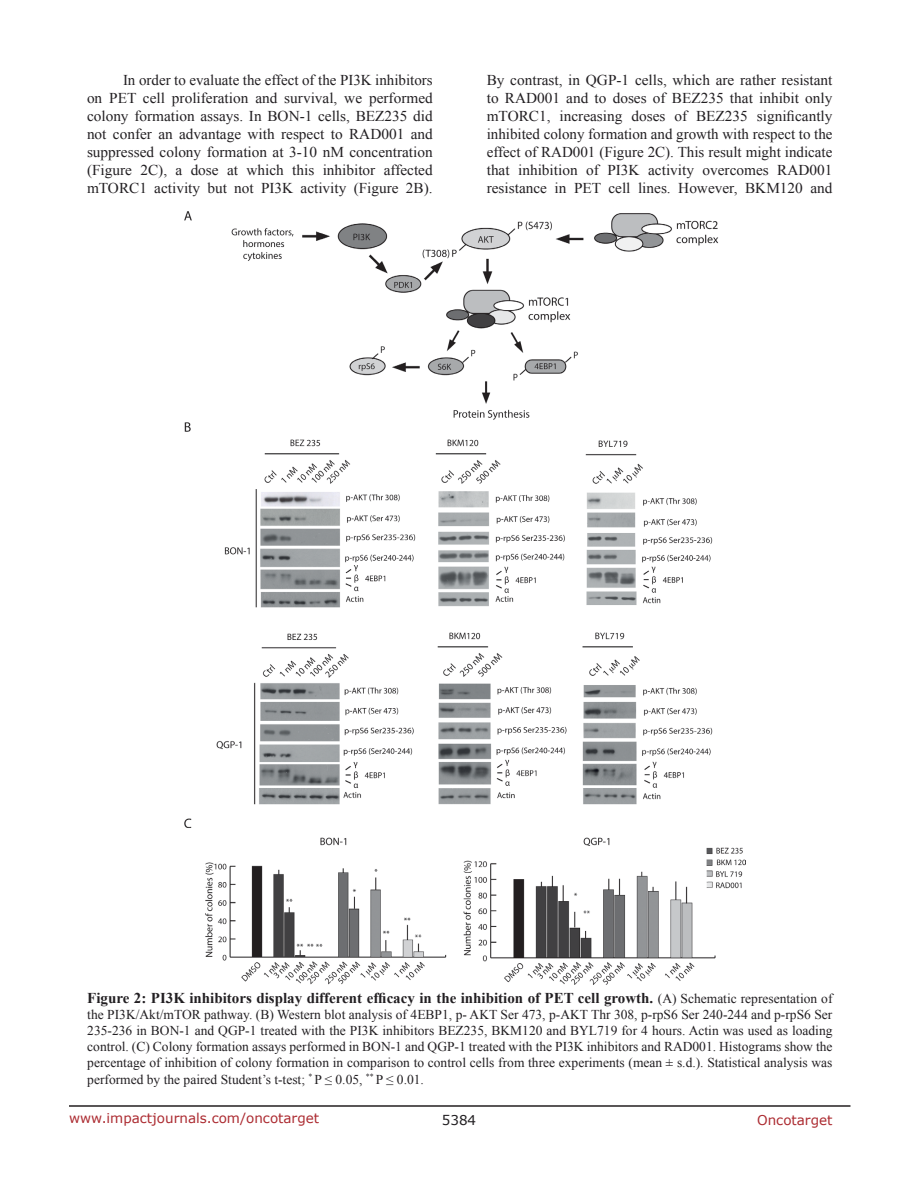
<style>
.page{position:relative;width:918px;height:1188px;background:#fff}
.page>*{position:absolute;margin:0;border:0;box-sizing:border-box;transform-origin:0 0}
.BodyText{font:15px/18px "Times New Roman";color:#221f22;text-align:justify}
.FigureText{font:700 15px "Times New Roman";color:#221f22}
.FigureText-2{font:13.5px/16.2px "Times New Roman";color:#221f22;text-align:justify}
.t1{font:13.5px "Verdana";color:#ac2b31}
.t2{font:13.5px "Verdana";color:#221f22}
.s1{font-weight:400;font-size:13.5px}
</style>
<div class="page">
<hr style="left:69px;top:1105px;width:781px;height:2px;background:#231f20">
<img style="left:184px;top:212px;width:562px;height:773px">
<p class="BodyText" style="left:87px;top:71px;width:347px;text-indent:36px">In order to evaluate the effect of the PI3K inhibitors on PET cell proliferation and survival, we performed colony formation assays. In BON-1 cells, BEZ235 did not confer an advantage with respect to RAD001 and suppressed colony formation at 3-10 nM concentration (Figure 2C), a dose at which this inhibitor affected mTORC1 activity but not PI3K activity (Figure 2B).</p>
<p class="BodyText" style="left:487px;top:71px;width:347px">By contrast, in QGP-1 cells, which are rather resistant to RAD001 and to doses of BEZ235 that inhibit only mTORC1, increasing doses of BEZ235 significantly inhibited colony formation and growth with respect to the effect of RAD001 (Figure 2C). This result might indicate that inhibition of PI3K activity overcomes RAD001 resistance in PET cell lines. However, BKM120 and</p>
<p class="FigureText" style="left:87px;top:987px;width:747px">Figure 2: PI3K inhibitors display different efficacy in the inhibition of PET cell growth. <span class="s1">(A) Schematic representation of</span></p>
<p class="FigureText-2" style="left:87px;top:1006px;width:747px">the PI3K/Akt/mTOR pathway. (B) Western blot analysis of 4EBP1, p- AKT Ser 473, p-AKT Thr 308, p-rpS6 Ser 240-244 and p-rpS6 Ser 235-236 in BON-1 and QGP-1 treated with the PI3K inhibitors BEZ235, BKM120 and BYL719 for 4 hours. Actin was used as loading control. (C) Colony formation assays performed in BON-1 and QGP-1 treated with the PI3K inhibitors and RAD001. Histograms show the percentage of inhibition of colony formation in comparison to control cells from three experiments (mean ± s.d.). Statistical analysis was performed by the paired Student’s t-test; <sup>*</sup> P ≤ 0.05, <sup>**</sup> P ≤ 0.01.</p>
<p class="t1" style="left:69px;top:1109px;width:252px">www.impactjournals.com/oncotarget</p>
<p class="t2" style="left:442px;top:1111px;width:36px">5384</p>
<p class="t1" style="left:757px;top:1111px;width:77px">Oncotarget</p>
</div>
